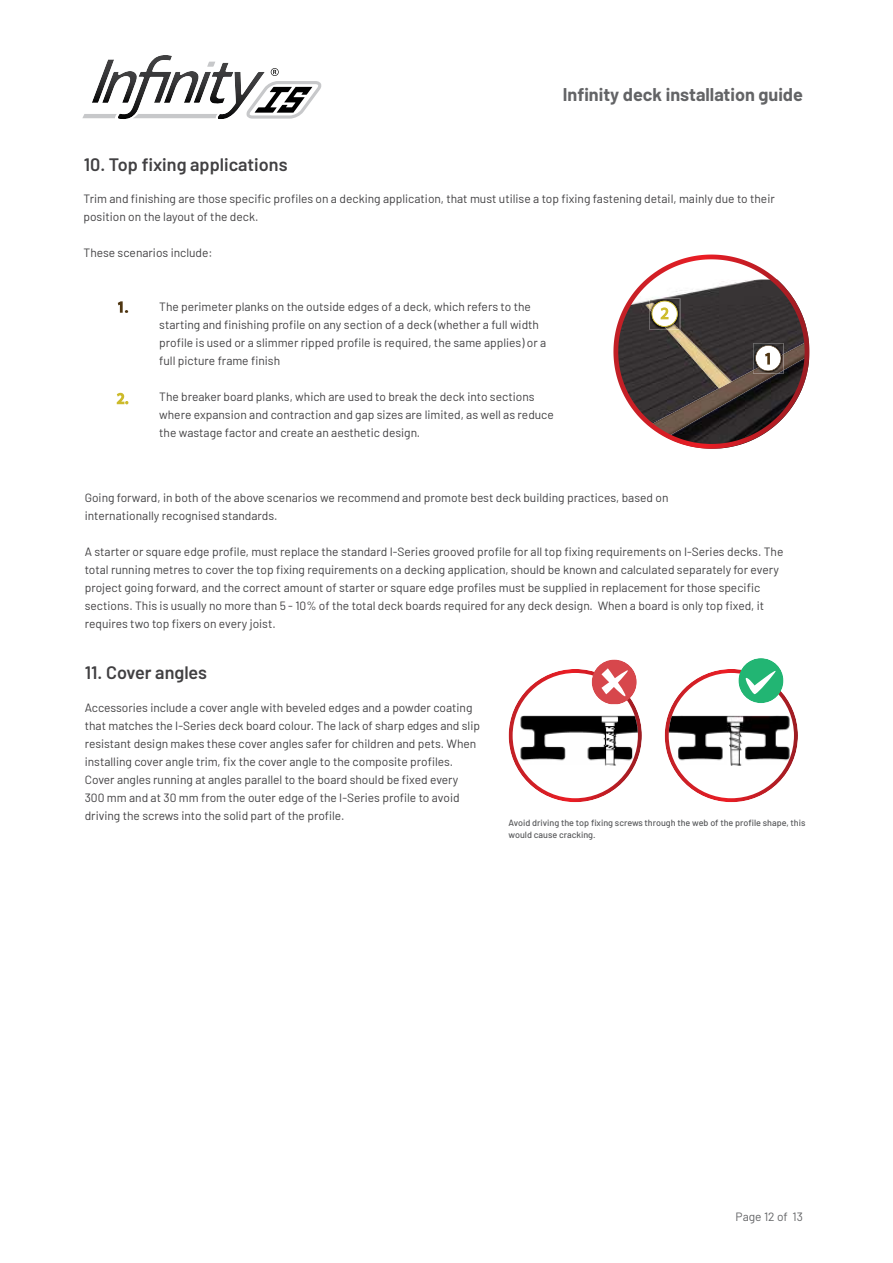
<style>
.page{position:relative;width:893px;height:1263px;background:#fff}
.page>*{position:absolute;margin:0;border:0;box-sizing:border-box;transform-origin:0 0}
.t1{font:600 18px "Barlow";color:#414042}
.t2{font:700 18px "Barlow";color:#636466}
.t3{font:12px/18px "Barlow";color:#414042}
.t4{font:12px "Barlow";color:#636466}
.t5{font:500 9px/12px "Barlow";color:#58595b}
</style>
<div class="page">
<svg style="left:82px;top:55px;width:240px;height:64px"></svg>
<svg style="left:509px;top:669px;width:133px;height:133px"></svg>
<div style="left:513px;top:673px;width:125px;height:125px;background:#fff;border-radius:50%"></div>
<img style="left:518px;top:715px;width:120px;height:50px">
<svg style="left:592px;top:659px;width:45px;height:45px"></svg>
<svg style="left:665px;top:669px;width:133px;height:133px"></svg>
<div style="left:669px;top:673px;width:125px;height:125px;background:#fff;border-radius:50%"></div>
<img style="left:669px;top:716px;width:121px;height:50px">
<svg style="left:738px;top:658px;width:45px;height:45px"></svg>
<svg style="left:744px;top:667px;width:34px;height:27px"></svg>
<svg style="left:116px;top:392px;width:12px;height:13px"></svg>
<svg style="left:117px;top:301px;width:11px;height:12px"></svg>
<svg style="left:617px;top:280px;width:192px;height:169px"></svg>
<div style="left:613px;top:255px;width:196px;height:194px;border:5px solid #fff;border-radius:50%"></div>
<h1 class="t1" style="left:84px;top:152px;width:205px">10. Top fixing applications</h1>
<h1 class="t2" style="left:563px;top:82px;width:242px">Infinity deck installation guide</h1>
<p class="t3" style="left:84px;top:189px;width:693px">Trim and finishing are those specific profiles on a decking application, that must utilise a top fixing fastening detail, mainly due to their position on the layout of the deck.</p>
<p class="t3" style="left:84px;top:243px;width:131px">These scenarios include:</p>
<p class="t3" style="left:159px;top:296px;width:389px">The perimeter planks on the outside edges of a deck, which refers to the starting and finishing profile on any section of a deck (whether a full width profile is used or a slimmer ripped profile is required, the same applies) or a full picture frame finish</p>
<p class="t3" style="left:159px;top:386px;width:396px">The breaker board planks, which are used to break the deck into sections where expansion and contraction and gap sizes are limited, as well as reduce the wastage factor and create an aesthetic design.</p>
<p class="t3" style="left:85px;top:487px;width:585px">Going forward, in both of the above scenarios we recommend and promote best deck building practices, based on internationally recognised standards.</p>
<p class="t3" style="left:85px;top:541px;width:700px">A starter or square edge profile, must replace the standard I-Series grooved profile for all top fixing requirements on I-Series decks. The total running metres to cover the top fixing requirements on a decking application, should be known and calculated separately for every project going forward, and the correct amount of starter or square edge profiles must be supplied in replacement for those specific sections. This is usually no more than 5 - 10% of the total deck boards required for any deck design. When a board is only top fixed, it requires two top fixers on every joist.</p>
<h1 class="t1" style="left:85px;top:666px;width:124px">11. Cover angles</h1>
<p class="t3" style="left:85px;top:698px;width:397px">Accessories include a cover angle with beveled edges and a powder coating that matches the I-Series deck board colour. The lack of sharp edges and slip resistant design makes these cover angles safer for children and pets. When installing cover angle trim, fix the cover angle to the composite profiles.<br>Cover angles running at angles parallel to the board should be fixed every 300 mm and at 30 mm from the outer edge of the I-Series profile to avoid driving the screws into the solid part of the profile.</p>
<p class="t5" style="left:509px;top:816px;width:298px">Avoid driving the top fixing screws through the web of the profile shape, this would cause cracking.</p>
<p class="t4" style="left:736px;top:1212px;width:69px">Page 12 of 13</p>
</div>
